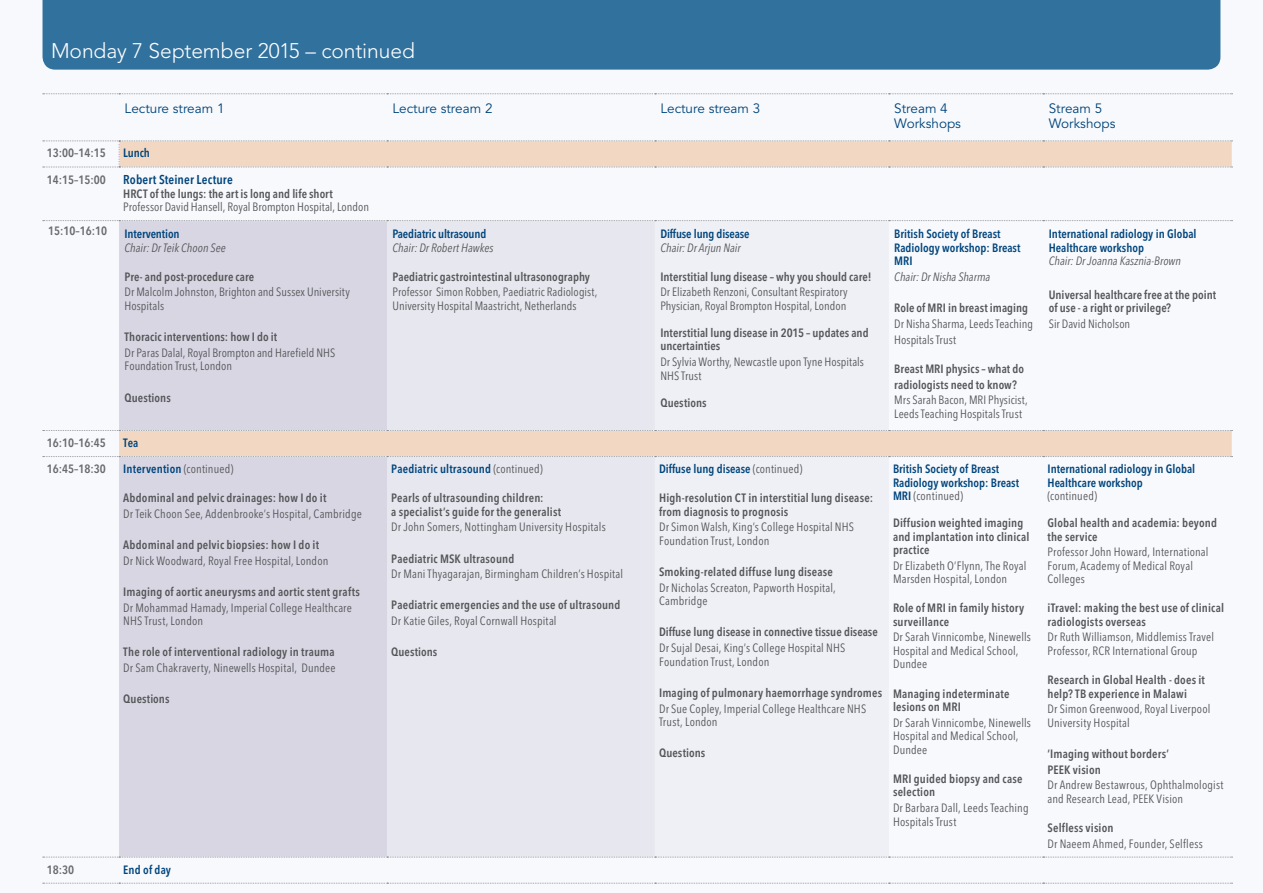
<style>
.page{position:relative;width:1263px;height:893px;background:#f7f9fc}
.page>*{position:absolute;margin:0;border:0;box-sizing:border-box;transform-origin:0 0}
.Programme_Table_Bold{font:300 21px "Avenir LT Std";letter-spacing:-.005em;color:#fff}
.t1{font:13.5px/15.6px "Avenir LT Std";color:#00467e}
.t2{font:600 condensed 12.75px "Avenir Next LT Pro";letter-spacing:.01em;color:#00467e}
.t3{font:condensed 12px/13.5px "Avenir Next LT Pro";letter-spacing:.01em;color:#57585a}
.t4{font:600 condensed 12px/13.5px "Avenir Next LT Pro";letter-spacing:.01em;color:#57585a}
.t5{font:600 condensed 12px/13.5px "Avenir Next LT Pro";color:#00467e}
.t6{font:italic condensed 12px "Avenir Next LT Pro";color:#57585a}
.t7{font:600 condensed 12px "Avenir Next LT Pro";color:#6c6d70}
.s1{font-weight:400;color:#57585a}
</style>
<div class="page">
<svg style="left:889px;top:221px;width:343px;height:235px"></svg>
<div style="left:119px;top:221px;width:268px;height:636px;background:#d8d6e3"></div>
<div style="left:387px;top:221px;width:268px;height:636px;background:#e7e8ef"></div>
<div style="left:655px;top:221px;width:234px;height:636px;background:#eef0f5"></div>
<svg style="left:43px;top:430px;width:1189px;height:1px"></svg>
<svg style="left:43px;top:94px;width:1189px;height:1px"></svg>
<svg style="left:43px;top:220px;width:1189px;height:1px"></svg>
<svg style="left:43px;top:456px;width:1189px;height:1px"></svg>
<svg style="left:43px;top:883px;width:1189px;height:1px"></svg>
<svg style="left:43px;top:141px;width:1189px;height:27px;background:#f0dac8"></svg>
<svg style="left:43px;top:857px;width:1189px;height:1px"></svg>
<div style="left:43px;top:0;width:1177px;height:70px;background:#31719d"></div>
<p class="Programme_Table_Bold" style="left:51px;top:39px;width:365px">Monday 7 September 2015 – continued</p>
<p class="t1" style="left:125px;top:100px;width:101px">Lecture stream 1</p>
<p class="t1" style="left:392px;top:100px;width:101px">Lecture stream 2</p>
<p class="t1" style="left:660px;top:100px;width:101px">Lecture stream 3</p>
<p class="t1" style="left:894px;top:100px;width:68px">Stream 4<br>Workshops</p>
<p class="t1" style="left:1049px;top:100px;width:68px">Stream 5<br>Workshops</p>
<p class="t7" style="left:47px;top:146px;width:61px">13:00–14:15</p>
<p class="t5" style="left:123px;top:146px;width:28px">Lunch</p>
<p class="t7" style="left:47px;top:172px;width:61px">14:15–15:00</p>
<p class="t2" style="left:123px;top:172px;width:111px">Robert Steiner Lecture</p>
<p class="t4" style="left:123px;top:187px;width:211px">HRCT of the lungs: the art is long and life short</p>
<p class="t3" style="left:123px;top:200px;width:247px">Professor David Hansell, Royal Brompton Hospital, London</p>
<p class="t7" style="left:48px;top:224px;width:61px">15:10–16:10</p>
<p class="t5" style="left:125px;top:227px;width:56px">Intervention</p>
<p class="t6" style="left:125px;top:240px;width:103px">Chair: Dr Teik Choon See</p>
<p class="t4" style="left:125px;top:270px;width:131px">Pre- and post-procedure care</p>
<p class="t3" style="left:125px;top:285px;width:227px">Dr Malcolm Johnston, Brighton and Sussex University<br>Hospitals</p>
<p class="t4" style="left:125px;top:330px;width:154px">Thoracic interventions: how I do it</p>
<p class="t3" style="left:125px;top:346px;width:212px">Dr Paras Dalal, Royal Brompton and Harefield NHS<br>Foundation Trust, London</p>
<p class="t4" style="left:125px;top:391px;width:48px">Questions</p>
<p class="t7" style="left:47px;top:435px;width:61px">16:10–16:45</p>
<p class="t5" style="left:123px;top:436px;width:17px">Tea</p>
<p class="t7" style="left:47px;top:462px;width:61px">16:45–18:30</p>
<p class="t5" style="left:123px;top:462px;width:112px">Intervention <span class="s1">(continued)</span></p>
<p class="t4" style="left:123px;top:491px;width:205px">Abdominal and pelvic drainages: how I do it</p>
<p class="t3" style="left:123px;top:507px;width:240px">Dr Teik Choon See, Addenbrooke’s Hospital, Cambridge</p>
<p class="t4" style="left:123px;top:538px;width:197px">Abdominal and pelvic biopsies: how I do it</p>
<p class="t3" style="left:123px;top:554px;width:207px">Dr Nick Woodward, Royal Free Hospital, London</p>
<p class="t4" style="left:123px;top:585px;width:238px">Imaging of aortic aneurysms and aortic stent grafts</p>
<p class="t3" style="left:123px;top:601px;width:230px">Dr Mohammad Hamady, Imperial College Healthcare<br>NHS Trust, London</p>
<p class="t4" style="left:123px;top:645px;width:213px">The role of interventional radiology in trauma</p>
<p class="t3" style="left:123px;top:661px;width:214px">Dr Sam Chakraverty, Ninewells Hospital, Dundee</p>
<p class="t4" style="left:123px;top:692px;width:48px">Questions</p>
<p class="t5" style="left:392px;top:227px;width:95px">Paediatric ultrasound</p>
<p class="t6" style="left:392px;top:240px;width:102px">Chair: Dr Robert Hawkes</p>
<p class="t4" style="left:392px;top:270px;width:199px">Paediatric gastrointestinal ultrasonography</p>
<p class="t3" style="left:392px;top:285px;width:206px">Professor Simon Robben, Paediatric Radiologist,<br>University Hospital Maastricht, Netherlands</p>
<p class="t5" style="left:391px;top:462px;width:153px">Paediatric ultrasound <span class="s1">(continued)</span></p>
<p class="t4" style="left:391px;top:491px;width:172px">Pearls of ultrasounding children:<br>a specialist’s guide for the generalist</p>
<p class="t3" style="left:391px;top:520px;width:216px">Dr John Somers, Nottingham University Hospitals</p>
<p class="t4" style="left:391px;top:552px;width:125px">Paediatric MSK ultrasound</p>
<p class="t3" style="left:391px;top:567px;width:233px">Dr Mani Thyagarajan, Birmingham Children’s Hospital</p>
<p class="t4" style="left:391px;top:598px;width:231px">Paediatric emergencies and the use of ultrasound</p>
<p class="t3" style="left:391px;top:614px;width:167px">Dr Katie Giles, Royal Cornwall Hospital</p>
<p class="t4" style="left:391px;top:645px;width:48px">Questions</p>
<p class="t7" style="left:47px;top:862px;width:29px">18:30</p>
<p class="t5" style="left:123px;top:863px;width:49px">End of day</p>
<p class="t5" style="left:660px;top:227px;width:91px">Diffuse lung disease</p>
<p class="t6" style="left:660px;top:240px;width:82px">Chair: Dr Arjun Nair</p>
<p class="t4" style="left:660px;top:270px;width:213px">Interstitial lung disease – why you should care!</p>
<p class="t3" style="left:660px;top:285px;width:189px">Dr Elizabeth Renzoni, Consultant Respiratory<br>Physician, Royal Brompton Hospital, London</p>
<p class="t4" style="left:660px;top:326px;width:210px">Interstitial lung disease in 2015 – updates and uncertainties</p>
<p class="t3" style="left:660px;top:355px;width:205px">Dr Sylvia Worthy, Newcastle upon Tyne Hospitals<br>NHS Trust</p>
<p class="t4" style="left:660px;top:396px;width:48px">Questions</p>
<p class="t5" style="left:894px;top:227px;width:128px">British Society of Breast<br>Radiology workshop: Breast<br>MRI</p>
<p class="t6" style="left:894px;top:270px;width:97px">Chair: Dr Nisha Sharma</p>
<p class="t4" style="left:894px;top:301px;width:135px">Role of MRI in breast imaging</p>
<p class="t3" style="left:894px;top:316px;width:140px;line-height:15.8px">Dr Nisha Sharma, Leeds Teaching<br>Hospitals Trust</p>
<p class="t4" style="left:894px;top:361px;width:131px;line-height:15.8px">Breast MRI physics – what do radiologists need to know?</p>
<p class="t3" style="left:894px;top:393px;width:135px">Mrs Sarah Bacon, MRI Physicist,<br>Leeds Teaching Hospitals Trust</p>
<p class="t5" style="left:1049px;top:227px;width:149px">International radiology in Global<br>Healthcare workshop</p>
<p class="t6" style="left:1049px;top:254px;width:134px">Chair: Dr Joanna Kasznia-Brown</p>
<p class="t4" style="left:1049px;top:288px;width:169px">Universal healthcare free at the point of use - a right or privilege?</p>
<p class="t3" style="left:1049px;top:317px;width:83px">Sir David Nicholson</p>
<p class="t5" style="left:659px;top:462px;width:145px">Diffuse lung disease <span class="s1">(continued)</span></p>
<p class="t4" style="left:659px;top:491px;width:215px">High-resolution CT in interstitial lung disease: from diagnosis to prognosis</p>
<p class="t3" style="left:659px;top:520px;width:196px">Dr Simon Walsh, King’s College Hospital NHS<br>Foundation Trust, London</p>
<p class="t4" style="left:659px;top:565px;width:175px">Smoking-related diffuse lung disease</p>
<p class="t3" style="left:659px;top:581px;width:178px">Dr Nicholas Screaton, Papworth Hospital,<br>Cambridge</p>
<p class="t4" style="left:659px;top:625px;width:220px">Diffuse lung disease in connective tissue disease</p>
<p class="t3" style="left:659px;top:641px;width:188px">Dr Sujal Desai, King’s College Hospital NHS<br>Foundation Trust, London</p>
<p class="t4" style="left:659px;top:686px;width:225px">Imaging of pulmonary haemorrhage syndromes</p>
<p class="t3" style="left:659px;top:701px;width:209px">Dr Sue Copley, Imperial College Healthcare NHS<br>Trust, London</p>
<p class="t4" style="left:659px;top:746px;width:48px">Questions</p>
<p class="t5" style="left:893px;top:462px;width:128px">British Society of Breast<br>Radiology workshop: Breast<br>MRI <span class="s1">(continued)</span></p>
<p class="t4" style="left:893px;top:516px;width:138px">Diffusion weighted imaging and implantation into clinical practice</p>
<p class="t3" style="left:893px;top:559px;width:135px">Dr Elizabeth O’Flynn, The Royal<br>Marsden Hospital, London</p>
<p class="t4" style="left:893px;top:601px;width:133px">Role of MRI in family history surveillance</p>
<p class="t3" style="left:893px;top:630px;width:140px">Dr Sarah Vinnicombe, Ninewells<br>Hospital and Medical School,<br>Dundee</p>
<p class="t4" style="left:893px;top:687px;width:118px">Managing indeterminate lesions on MRI</p>
<p class="t3" style="left:893px;top:716px;width:140px">Dr Sarah Vinnicombe, Ninewells<br>Hospital and Medical School,<br>Dundee</p>
<p class="t4" style="left:893px;top:772px;width:131px">MRI guided biopsy and case selection</p>
<p class="t3" style="left:893px;top:801px;width:137px">Dr Barbara Dall, Leeds Teaching<br>Hospitals Trust</p>
<p class="t5" style="left:1047px;top:462px;width:149px">International radiology in Global<br>Healthcare workshop</p>
<p class="t3" style="left:1047px;top:489px;width:51px">(continued)</p>
<p class="t4" style="left:1047px;top:516px;width:171px">Global health and academia: beyond the service</p>
<p class="t3" style="left:1047px;top:545px;width:162px">Professor John Howard, International<br>Forum, Academy of Medical Royal<br>Colleges</p>
<p class="t4" style="left:1047px;top:601px;width:178px">iTravel: making the best use of clinical radiologists overseas</p>
<p class="t3" style="left:1047px;top:630px;width:168px">Dr Ruth Williamson, Middlemiss Travel<br>Professor, RCR International Group</p>
<p class="t4" style="left:1047px;top:673px;width:159px">Research in Global Health - does it help? TB experience in Malawi</p>
<p class="t3" style="left:1047px;top:702px;width:164px">Dr Simon Greenwood, Royal Liverpool<br>University Hospital</p>
<p class="t4" style="left:1047px;top:746px;width:123px;line-height:15.6px">‘Imaging without borders’<br>PEEK vision</p>
<p class="t3" style="left:1047px;top:778px;width:178px">Dr Andrew Bestawrous, Ophthalmologist and Research Lead, PEEK Vision</p>
<p class="t4" style="left:1047px;top:821px;width:67px">Selfless vision</p>
<p class="t3" style="left:1047px;top:836px;width:157px">Dr Naeem Ahmed, Founder, Selfless</p>
</div>
